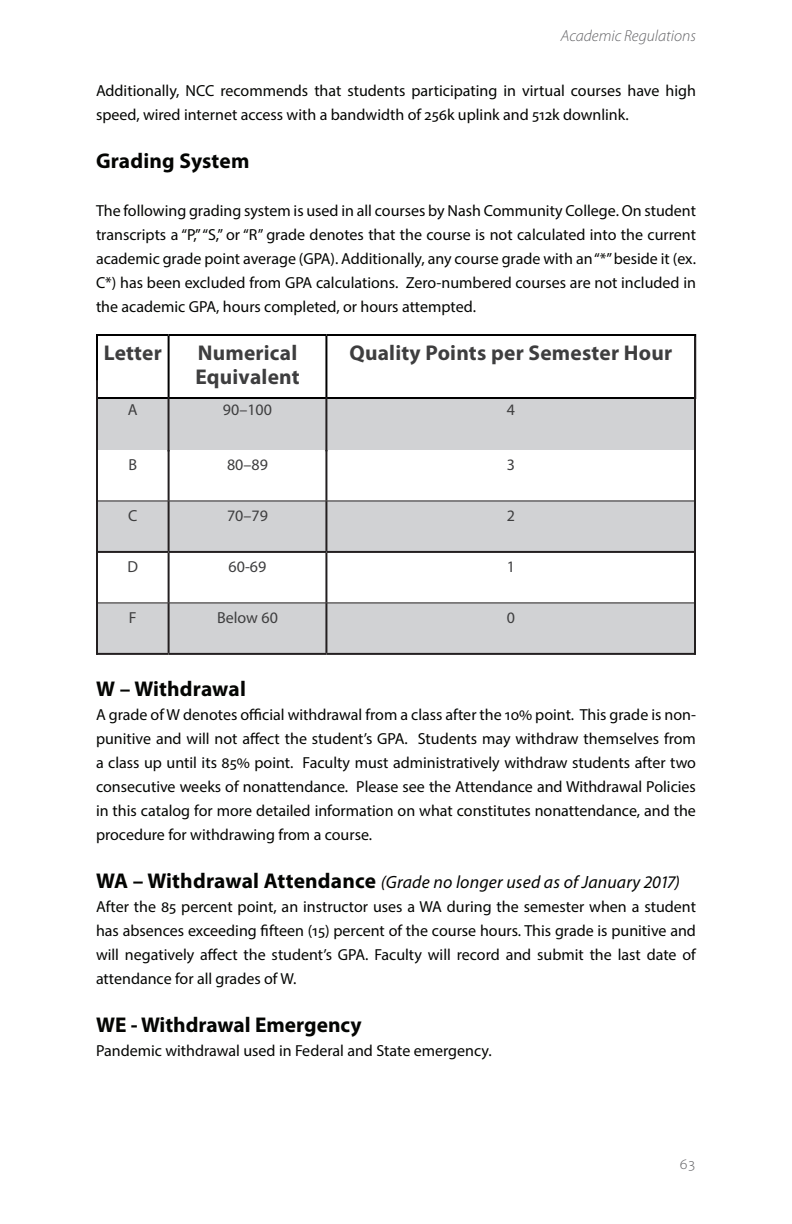
<style>
.page{position:relative;width:792px;height:1224px;background:#fff}
.page>*{position:absolute;margin:0;border:0;box-sizing:border-box;transform-origin:0 0}
.t1{font:700 21.4px/24px "Myriad Pro";letter-spacing:.01em;color:#3e3e3f}
.t2{font:700 21.4px "Myriad Pro";color:#040503}
.t3{font:italic 17.8px "Myriad Pro";letter-spacing:.01em;color:#040503}
.t4{font:16px/24px "Myriad Pro";color:#040503;text-align:justify}
.t5{font:16px "Myriad Pro";color:#3e3e3f}
.t6{font:italic 300 16px "Myriad Pro";color:#636366}
.t7{font:300 16px "Myriad Pro";color:#636366}
.s1{font-weight:700;font-style:normal;font-size:21.4px}
</style>
<div class="page">
<svg style="left:98px;top:399px;width:596px;height:254px;fill:#d1d2d4"></svg>
<hr style="left:96px;top:334px;width:73px;height:2px;background:#000">
<hr style="left:96px;top:336px;width:2px;height:61px;background:#000">
<hr style="left:169px;top:334px;width:157px;height:2px;background:#000">
<hr style="left:168px;top:336px;width:2px;height:61px;background:#000">
<hr style="left:326px;top:334px;width:370px;height:2px;background:#000">
<hr style="left:325px;top:336px;width:2px;height:61px;background:#000">
<hr style="left:694px;top:336px;width:2px;height:61px;background:#000">
<hr style="left:96px;top:397px;width:73px;height:2px;background:#000">
<hr style="left:169px;top:397px;width:157px;height:2px;background:#000">
<hr style="left:326px;top:397px;width:370px;height:2px;background:#000">
<hr style="left:168px;top:450px;width:2px;height:51px;background:#231f20">
<hr style="left:325px;top:450px;width:2px;height:51px;background:#231f20">
<hr style="left:168px;top:501px;width:2px;height:50px;background:#231f20">
<hr style="left:325px;top:501px;width:2px;height:50px;background:#231f20">
<hr style="left:97px;top:551px;width:72px;height:2px;background:#231f20">
<hr style="left:169px;top:551px;width:157px;height:2px;background:#231f20">
<hr style="left:168px;top:553px;width:2px;height:50px;background:#231f20">
<hr style="left:326px;top:551px;width:369px;height:2px;background:#231f20">
<hr style="left:325px;top:553px;width:2px;height:50px;background:#231f20">
<hr style="left:168px;top:603px;width:2px;height:50px;background:#231f20">
<hr style="left:325px;top:603px;width:2px;height:50px;background:#231f20">
<hr style="left:97px;top:501px;width:72px;height:1px;background:#231f20">
<hr style="left:169px;top:501px;width:157px;height:1px;background:#231f20">
<hr style="left:326px;top:501px;width:369px;height:1px;background:#231f20">
<hr style="left:97px;top:603px;width:72px;height:1px;background:#231f20">
<hr style="left:169px;top:603px;width:157px;height:1px;background:#231f20">
<hr style="left:326px;top:603px;width:369px;height:1px;background:#231f20">
<hr style="left:97px;top:653px;width:72px;height:2px;background:#231f20">
<hr style="left:169px;top:653px;width:157px;height:2px;background:#231f20">
<hr style="left:326px;top:653px;width:369px;height:2px;background:#231f20">
<hr style="left:694px;top:337px;width:2px;height:318px;background:#231f20">
<hr style="left:168px;top:397px;width:2px;height:54px;background:#231f20">
<hr style="left:325px;top:397px;width:2px;height:54px;background:#231f20">
<hr style="left:96px;top:380px;width:2px;height:275px;background:#231f20">
<p class="t6" style="left:561px;top:27px;width:137px">Academic Regulations</p>
<p class="t4" style="left:96px;top:78px;width:602px">Additionally, NCC recommends that students participating in virtual courses have high speed, wired internet access with a bandwidth of 256k uplink and 512k downlink.</p>
<h1 class="t2" style="left:96px;top:147px;width:155px">Grading System</h1>
<p class="t4" style="left:96px;top:198px;width:602px">The following grading system is used in all courses by Nash Community College. On student transcripts a “P,” “S,” or “R” grade denotes that the course is not calculated into the current academic grade point average (GPA). Additionally, any course grade with an “*” beside it (ex.<br>C*) has been excluded from GPA calculations. Zero-numbered courses are not included in the academic GPA, hours completed, or hours attempted.</p>
<h1 class="t1" style="left:104px;top:340px;width:60px">Letter</h1>
<h1 class="t1" style="left:195px;top:340px;width:106px">Numerical<br>Equivalent</h1>
<h1 class="t1" style="left:349px;top:340px;width:324px">Quality Points per Semester Hour</h1>
<p class="t5" style="left:128px;top:400px;width:11px">A</p>
<p class="t5" style="left:223px;top:400px;width:51px">90–100</p>
<p class="t5" style="left:507px;top:400px;width:10px">4</p>
<p class="t5" style="left:128px;top:455px;width:10px">B</p>
<p class="t5" style="left:227px;top:455px;width:42px">80–89</p>
<p class="t5" style="left:507px;top:455px;width:10px">3</p>
<p class="t5" style="left:128px;top:506px;width:11px">C</p>
<p class="t5" style="left:227px;top:506px;width:42px">70–79</p>
<p class="t5" style="left:507px;top:506px;width:10px">2</p>
<p class="t5" style="left:127px;top:557px;width:12px">D</p>
<p class="t5" style="left:229px;top:557px;width:39px">60-69</p>
<p class="t5" style="left:507px;top:557px;width:10px">1</p>
<p class="t5" style="left:129px;top:608px;width:9px">F</p>
<p class="t5" style="left:217px;top:608px;width:62px">Below 60</p>
<p class="t5" style="left:507px;top:608px;width:10px">0</p>
<h1 class="t2" style="left:96px;top:675px;width:151px">W – Withdrawal</h1>
<p class="t4" style="left:96px;top:702px;width:602px">A grade of W denotes official withdrawal from a class after the 10% point. This grade is non&shy;punitive and will not affect the student’s GPA. Students may withdraw themselves from a class up until its 85% point. Faculty must administratively withdraw students after two consecutive weeks of nonattendance. Please see the Attendance and Withdrawal Policies in this catalog for more detailed information on what constitutes nonattendance, and the procedure for withdrawing from a course.</p>
<p class="t3" style="left:96px;top:871px;width:585px"><span class="s1">WA – Withdrawal Attendance</span> (Grade no longer used as of January 2017)</p>
<p class="t4" style="left:96px;top:894px;width:602px">After the 85 percent point, an instructor uses a WA during the semester when a student has absences exceeding fifteen (15) percent of the course hours. This grade is punitive and will negatively affect the student’s GPA. Faculty will record and submit the last date of attendance for all grades of W.</p>
<h1 class="t2" style="left:96px;top:1011px;width:267px">WE - Withdrawal Emergency</h1>
<p class="t4" style="left:96px;top:1038px;width:397px">Pandemic withdrawal used in Federal and State emergency.</p>
<p class="t7" style="left:680px;top:1154px;width:18px">63</p>
</div>
